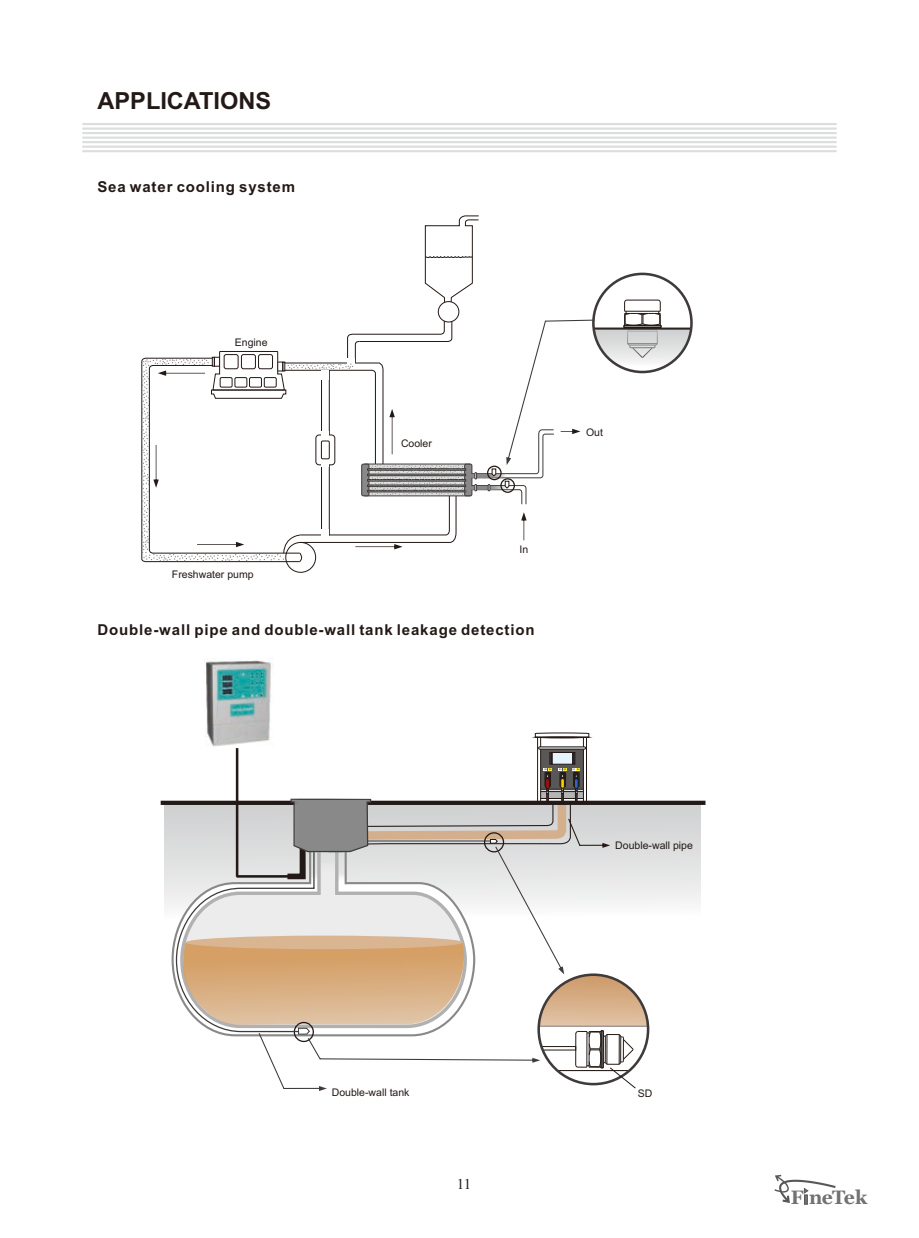
<style>
.page{position:relative;width:919px;height:1238px;background:#fff}
.page>*{position:absolute;margin:0;border:0;box-sizing:border-box;transform-origin:0 0}
.t1{font:700 23.55px "Arial";color:#231916}
.t2{font:700 19.35px "Georgia";letter-spacing:-.03em;color:#727272}
.t3{font:700 15px "Arial";letter-spacing:.055em;color:#231916}
.t4{font:15px "Times New Roman";color:#231916}
.t5{font:10.5px "Arial";color:#231916}
.s1{font-family:"Arial";font-size:13.05px}
</style>
<div class="page">
<svg style="left:774px;top:1174px;width:61px;height:28px"></svg>
<hr style="left:82px;top:123px;width:754px;height:2px;background:#dcdddd">
<hr style="left:82px;top:127px;width:754px;height:3px;background:#dcdddd">
<hr style="left:82px;top:132px;width:754px;height:2px;background:#dcdddd">
<hr style="left:82px;top:136px;width:754px;height:3px;background:#dcdddd">
<hr style="left:82px;top:141px;width:754px;height:2px;background:#dcdddd">
<hr style="left:82px;top:145px;width:754px;height:3px;background:#dcdddd">
<hr style="left:82px;top:150px;width:754px;height:2px;background:#dcdddd">
<svg style="left:285px;top:542px;width:31px;height:30px"></svg>
<svg style="left:424px;top:215px;width:55px;height:90px"></svg>
<div style="left:438px;top:301px;width:21px;height:21px;background:#fff;border:1px solid #231916;border-radius:50%"></div>
<svg style="left:141px;top:318px;width:452px;height:244px"></svg>
<div style="left:500px;top:478px;width:15px;height:15px;border:1px solid #231916;border-radius:50%"></div>
<div style="left:164px;top:802px;width:536px;height:126px;background:linear-gradient(to bottom,#cbcccd,#fefefe)"></div>
<img style="left:205px;top:659px;width:68px;height:88px">
<hr style="left:236px;top:748px;width:2px;height:128px;background:#231916">
<div style="left:539px;top:748px;width:46px;height:43px;background:#595857;border:1px solid #595857"></div>
<svg style="left:537px;top:738px;width:4px;height:48px"></svg>
<div style="left:583px;top:736px;width:3px;height:66px;background:#fff;border:1px solid #231916"></div>
<svg style="left:535px;top:732px;width:54px;height:6px"></svg>
<svg style="left:544px;top:772px;width:6px;height:14px"></svg>
<svg style="left:559px;top:772px;width:6px;height:14px"></svg>
<div style="left:573px;top:772px;width:6px;height:14px;background:#251c1a;border:1px solid #231916"></div>
<div style="left:535px;top:736px;width:54px;height:2px;background:#dcdddd;border:1px solid #231916;border-radius:50%"></div>
<div style="left:552px;top:752px;width:20px;height:12px;background:#e6f5fd;border:1px solid #231916"></div>
<svg style="left:574px;top:778px;width:4px;height:10px"></svg>
<svg style="left:560px;top:778px;width:4px;height:10px"></svg>
<svg style="left:558px;top:752px;width:22px;height:27px"></svg>
<svg style="left:545px;top:778px;width:4px;height:10px"></svg>
<svg style="left:543px;top:752px;width:9px;height:27px"></svg>
<div style="left:538px;top:746px;width:47px;height:3px;background:#dcdddd;border:1px solid #231916"></div>
<div style="left:161px;top:800px;width:544px;height:5px;background:#231916"></div>
<svg style="left:175px;top:786px;width:473px;height:304px"></svg>
<svg style="left:623px;top:299px;width:38px;height:28px"></svg>
<svg style="left:593px;top:330px;width:98px;height:42px"></svg>
<hr style="left:593px;top:327px;width:97px;height:3px;background:#231916">
<div style="left:592px;top:272px;width:100px;height:101px;border:3px solid #3f3b3a;border-radius:50%"></div>
<h1 class="t1" style="left:98px;top:92px;width:175px">APPLICATIONS</h1>
<p class="t3" style="left:97px;top:181px;width:199px">Sea water cooling system</p>
<p class="t5" style="left:235px;top:338px;width:34px">Engine</p>
<p class="t5" style="left:172px;top:570px;width:83px">Freshwater pump</p>
<p class="t5" style="left:401px;top:439px;width:32px">Cooler</p>
<p class="t5" style="left:519px;top:545px;width:10px">In</p>
<p class="t3" style="left:98px;top:623px;width:438px">Double-wall pipe and double-wall tank leakage detection</p>
<p class="t5" style="left:586px;top:428px;width:18px">Out</p>
<p class="t5" style="left:615px;top:841px;width:79px">Double-wall pipe</p>
<p class="t5" style="left:332px;top:1088px;width:79px">Double-wall tank</p>
<p class="t5" style="left:637px;top:1089px;width:16px">SD</p>
<p class="t4" style="left:456px;top:1177px;width:16px">11</p>
<p class="t2" style="left:790px;top:1189px;width:78px">F<span class="s1">l</span>neTek</p>
</div>
